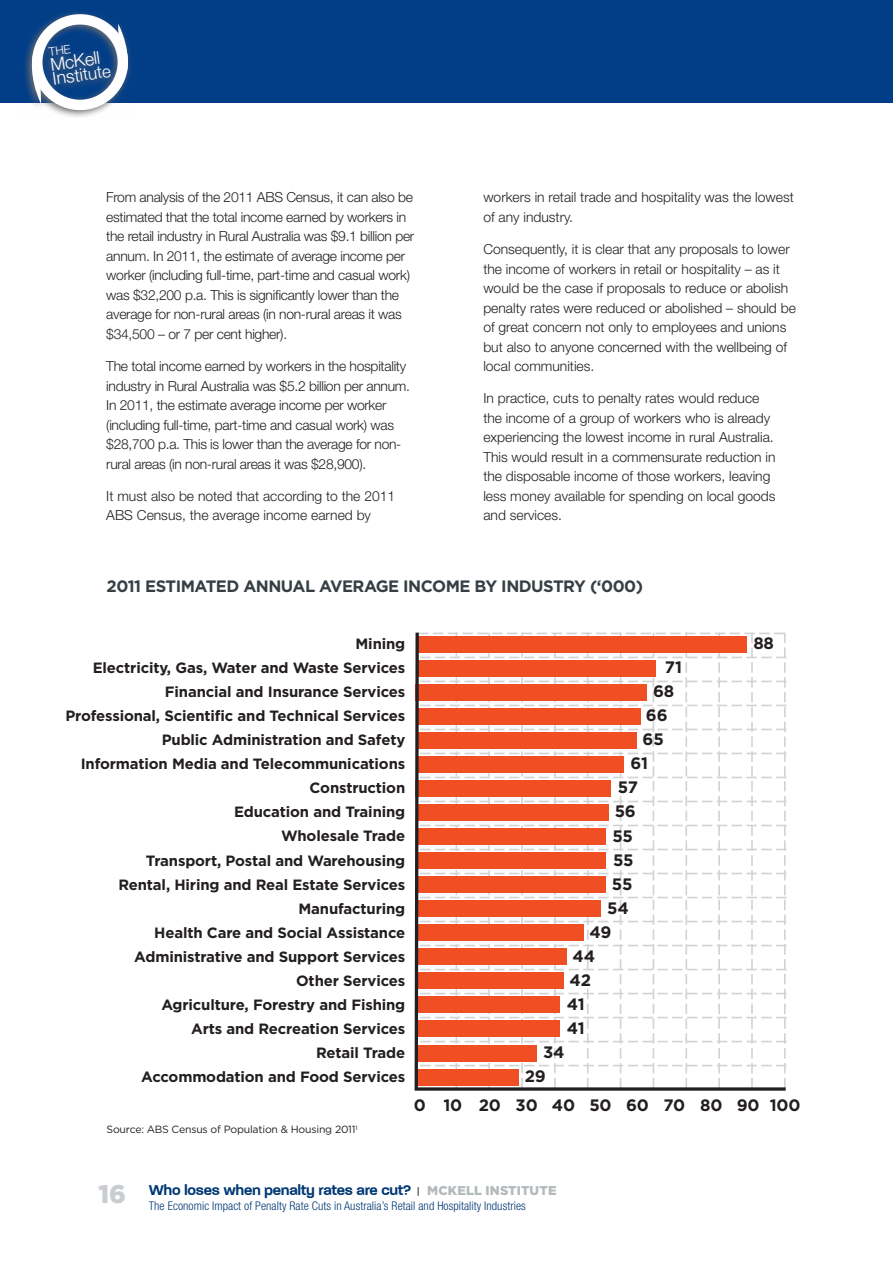
<style>
.page{position:relative;width:893px;height:1263px;background:#fff}
.page>*{position:absolute;margin:0;border:0;box-sizing:border-box;transform-origin:0 0}
.t1{font:900 25.5px "Gotham";color:#c9cdd0}
.t2{font:300 17.85px/14.2px "Helvetica Neue";color:#fff}
.t3{font:700 16.5px "Gotham";letter-spacing:-.01em;color:#231f20}
.Body{font:700 16.5px "Gotham";letter-spacing:-.03em;color:#363f44}
.t4{font:600 16.5px "V Paralucent";letter-spacing:-.02em;color:#003874}
.t5{font:700 14.85px "Gotham";letter-spacing:-.01em;color:#231f20}
.Body-2{font:300 13.8px/19.5px "Helvetica Neue";color:#231f20}
.Body-3{font:300 13.8px/19.5px "Helvetica Neue";letter-spacing:-.02em;color:#231f20}
.t6{font:300 condensed 12px "Helvetica Neue";letter-spacing:.005em;color:#003874}
.Body-4{font:10.5px "Gotham";letter-spacing:-.02em;color:#231f20}
.s1{font-size:17.1px}
.s2{font-weight:500;font-size:12px;color:#363f44}
.s3{font-family:"Gotham";font-weight:900;font-size:12.75px;color:#b4b9bc}
</style>
<div class="page">
<div style="left:0;top:0;width:893px;height:102px;background:#023e87"></div>
<svg style="left:23px;top:49px;width:110px;height:68px"></svg>
<svg style="left:414px;top:632px;width:373px;height:459px"></svg>
<svg style="left:28px;top:12px;width:104px;height:99px"></svg>
<p class="t2" style="left:50px;top:57px;width:60px;rotate:-8deg">McKell<br>Insti<span class="s1">tute</span></p>
<p class="Body-3" style="left:106px;top:187px;width:309px">From analysis of the 2011 ABS Census, it can also be estimated that the total income earned by workers in the retail industry in Rural Australia was $9.1 billion per annum. In 2011, the estimate of average income per worker (including full-time, part-time and casual work) was $32,200 p.a. This is significantly lower than the average for non-rural areas (in non-rural areas it was $34,500 – or 7 per cent higher).</p>
<p class="Body-3" style="left:106px;top:356px;width:305px">The total income earned by workers in the hospitality industry in Rural Australia was $5.2 billion per annum.<br>In 2011, the estimate average income per worker (including full-time, part-time and casual work) was $28,700 p.a. This is lower than the average for non&shy;rural areas (in non-rural areas it was $28,900).</p>
<p class="Body-2" style="left:106px;top:486px;width:290px">It must also be noted that according to the 2011<br>ABS Census, the average income earned by</p>
<p class="Body-2" style="left:483px;top:187px;width:312px">workers in retail trade and hospitality was the lowest of any industry.</p>
<p class="Body-2" style="left:483px;top:239px;width:314px">Consequently, it is clear that any proposals to lower the income of workers in retail or hospitality – as it would be the case if proposals to reduce or abolish penalty rates were reduced or abolished – should be of great concern not only to employees and unions but also to anyone concerned with the wellbeing of local communities.</p>
<p class="Body-2" style="left:483px;top:388px;width:294px">In practice, cuts to penalty rates would reduce the income of a group of workers who is already experiencing the lowest income in rural Australia.<br>This would result in a commensurate reduction in the disposable income of those workers, leaving less money available for spending on local goods and services.</p>
<p class="Body" style="left:107px;top:576px;width:538px">2011 ESTIMATED ANNUAL AVERAGE INCOME BY INDUSTRY (‘000)</p>
<p class="t5" style="left:356px;top:634px;width:51px">Mining</p>
<p class="t5" style="left:93px;top:658px;width:314px">Electricity, Gas, Water and Waste Services</p>
<p class="t5" style="left:165px;top:682px;width:242px">Financial and Insurance Services</p>
<p class="t5" style="left:66px;top:706px;width:341px">Professional, Scientific and Technical Services</p>
<p class="t5" style="left:162px;top:730px;width:245px">Public Administration and Safety</p>
<p class="t5" style="left:81px;top:754px;width:326px">Information Media and Telecommunications</p>
<p class="t5" style="left:310px;top:778px;width:97px">Construction</p>
<p class="t5" style="left:234px;top:802px;width:173px">Education and Training</p>
<p class="t5" style="left:281px;top:826px;width:126px">Wholesale Trade</p>
<p class="t5" style="left:146px;top:850px;width:261px">Transport, Postal and Warehousing</p>
<p class="t5" style="left:118px;top:874px;width:288px">Rental, Hiring and Real Estate Services</p>
<p class="t5" style="left:299px;top:898px;width:108px">Manufacturing</p>
<p class="t5" style="left:154px;top:923px;width:253px">Health Care and Social Assistance</p>
<p class="t5" style="left:134px;top:947px;width:273px">Administrative and Support Services</p>
<p class="t5" style="left:296px;top:971px;width:111px">Other Services</p>
<p class="t5" style="left:161px;top:995px;width:245px">Agriculture, Forestry and Fishing</p>
<p class="t5" style="left:191px;top:1019px;width:216px">Arts and Recreation Services</p>
<p class="t5" style="left:316px;top:1043px;width:91px">Retail Trade</p>
<p class="t5" style="left:141px;top:1067px;width:266px">Accommodation and Food Services</p>
<p class="t3" style="left:665px;top:656px;width:19px">71</p>
<p class="t3" style="left:653px;top:680px;width:23px">68</p>
<p class="t3" style="left:646px;top:704px;width:23px">66</p>
<p class="t3" style="left:643px;top:728px;width:23px">65</p>
<p class="t3" style="left:631px;top:753px;width:19px">61</p>
<p class="t3" style="left:618px;top:777px;width:21px">57</p>
<p class="t3" style="left:615px;top:801px;width:23px">56</p>
<p class="t3" style="left:612px;top:825px;width:22px">55</p>
<p class="t3" style="left:613px;top:849px;width:22px">55</p>
<p class="t3" style="left:612px;top:873px;width:22px">55</p>
<p class="t3" style="left:607px;top:897px;width:23px">54</p>
<p class="t3" style="left:589px;top:921px;width:24px">49</p>
<p class="t3" style="left:572px;top:945px;width:24px">44</p>
<p class="t3" style="left:570px;top:969px;width:23px">42</p>
<p class="t3" style="left:567px;top:993px;width:19px">41</p>
<p class="t3" style="left:567px;top:1017px;width:19px">41</p>
<p class="t3" style="left:543px;top:1041px;width:23px">34</p>
<p class="t3" style="left:525px;top:1065px;width:23px">29</p>
<p class="t3" style="left:753px;top:632px;width:22px">88</p>
<p class="Body-4" style="left:107px;top:1123px;width:253px">Source: ABS Census of Population &amp; Housing 2011<sup>1</sup></p>
<p class="t3" style="left:414px;top:1094px;width:14px">0</p>
<p class="t3" style="left:443px;top:1094px;width:20px">10</p>
<p class="t3" style="left:479px;top:1094px;width:24px">20</p>
<p class="t3" style="left:516px;top:1094px;width:24px">30</p>
<p class="t3" style="left:552px;top:1094px;width:25px">40</p>
<p class="t3" style="left:589px;top:1094px;width:24px">50</p>
<p class="t3" style="left:626px;top:1094px;width:24px">60</p>
<p class="t3" style="left:663px;top:1094px;width:23px">70</p>
<p class="t3" style="left:700px;top:1094px;width:24px">80</p>
<p class="t3" style="left:737px;top:1094px;width:24px">90</p>
<p class="t3" style="left:770px;top:1094px;width:32px">100</p>
<h1 class="t1" style="left:98px;top:1176px;width:29px">16</h1>
<p class="t4" style="left:149px;top:1181px;width:409px">Who loses when penalty rates are cut? <span class="s2">|</span> <span class="s3">MCKELL INSTITUTE</span></p>
<p class="t6" style="left:149px;top:1199px;width:379px">The Economic Impact of Penalty Rate Cuts in Australia’s Retail and Hospitality Industries</p>
</div>
